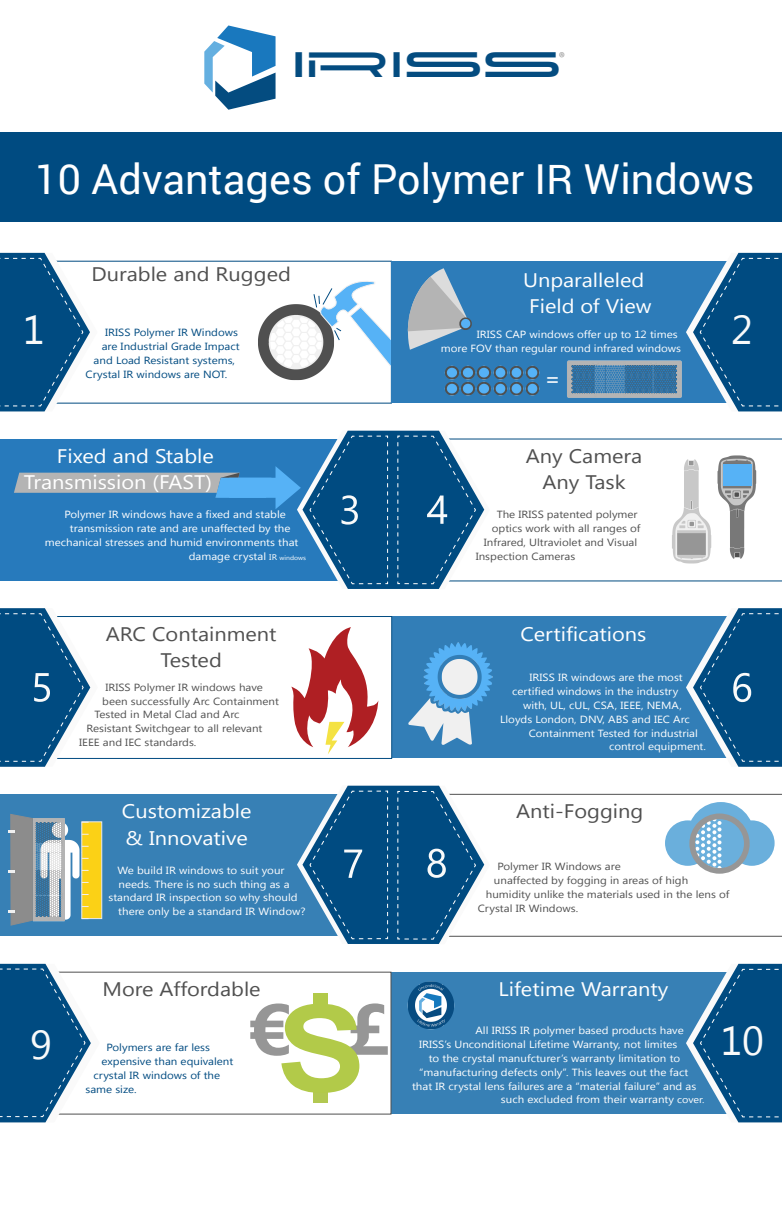
<style>
.page{position:relative;width:782px;height:1210px;background:#fff}
.page>*{position:absolute;margin:0;border:0;box-sizing:border-box;transform-origin:0 0}
.t1{font:700 72.06px "Segoe UI";color:#969696;scale:1.11 1}
.t2{font:41.33px "Roboto";color:#fff}
.t3{font:40.35px "Segoe UI";color:#f9fafa}
.t4{font:39.02px "New Brilliant";color:#044c80;scale:1.23 1}
.t5{font:600 20.2px "Segoe UI";color:#fff;scale:1.11 1}
.t6{font:19.6px "Segoe UI";color:#fff;scale:1.11 1}
.t7{font:19.6px "Segoe UI";color:#505050;scale:1.11 1}
.t8{font:19.6px/26.1px "Segoe UI";color:#515151;text-align:center;scale:1.11 1}
.t9{font:15.89px "Myriad Pro";color:#969696;scale:.92 1}
.t10{font:10.36px "Segoe UI";color:#fff;scale:1.11 1}
.t11{font:10.36px "Segoe UI";color:#505050;scale:1.11 1}
.t12{font:10.36px "Segoe UI";color:#004b81;scale:1.11 1}
.t13{font:10.36px "Segoe UI";color:#515151;scale:1.11 1}
.s1{font-size:38.67px}
.s2{font-size:8.15px}
.s3{font-size:6.23px}
.s4{font-size:19.53px}
.s5{font-size:9.69px}
</style>
<div class="page">
<svg style="left:98px;top:261px;width:293px;height:142px"></svg>
<svg style="left:0;top:253px;width:98px;height:158px"></svg>
<img style="left:249px;top:295px;width:95px;height:93px">
<div style="left:391px;top:616px;width:390px;height:142px;background:#327eb7"></div>
<img style="left:408px;top:642px;width:85px;height:102px">
<svg style="left:686px;top:608px;width:95px;height:159px"></svg>
<svg style="left:490px;top:439px;width:291px;height:142px"></svg>
<div style="left:391px;top:972px;width:390px;height:142px;background:#3780b5"></div>
<img style="left:407px;top:981px;width:48px;height:49px">
<svg style="left:686px;top:964px;width:95px;height:158px"></svg>
<svg style="left:100px;top:972px;width:291px;height:142px"></svg>
<svg style="left:0;top:964px;width:100px;height:158px"></svg>
<div style="left:313px;top:993px;width:14px;height:12px;background:#b2ca49"></div>
<div style="left:313px;top:1090px;width:14px;height:12px;background:#b2c851"></div>
<svg style="left:281px;top:1003px;width:78px;height:90px"></svg>
<svg style="left:98px;top:616px;width:294px;height:143px"></svg>
<svg style="left:0;top:608px;width:98px;height:159px"></svg>
<svg style="left:291px;top:627px;width:87px;height:127px"></svg>
<div style="left:0;top:794px;width:391px;height:142px;background:#3780b5"></div>
<div style="left:0;top:439px;width:391px;height:141px;background:#277abc"></div>
<div style="left:391px;top:261px;width:390px;height:142px;background:#2d7cb9"></div>
<svg style="left:313px;top:268px;width:159px;height:117px"></svg>
<img style="left:444px;top:364px;width:96px;height:32px">
<img style="left:567px;top:360px;width:115px;height:38px">
<svg style="left:686px;top:253px;width:95px;height:158px"></svg>
<svg style="left:490px;top:794px;width:291px;height:142px"></svg>
<svg style="left:297px;top:785px;width:193px;height:159px"></svg>
<svg style="left:14px;top:430px;width:476px;height:159px"></svg>
<img style="left:705px;top:452px;width:62px;height:113px">
<div style="left:723px;top:464px;width:28px;height:22px;background:#56b2f6"></div>
<div style="left:728px;top:820px;width:46px;height:46px;background:#6aafdc;border-radius:50%"></div>
<div style="left:664px;top:820px;width:46px;height:46px;background:#6aafdc;border-radius:50%"></div>
<div style="left:687px;top:802px;width:66px;height:66px;background:#6aafdc;border-radius:50%"></div>
<div style="left:81px;top:821px;width:21px;height:98px;background:#fbd116;border:1px solid #ebeae9"></div>
<svg style="left:83px;top:822px;width:6px;height:85px"></svg>
<img style="left:64px;top:818px;width:19px;height:102px">
<svg style="left:8px;top:814px;width:25px;height:112px;background:#838c93"></svg>
<img style="left:33px;top:818px;width:31px;height:104px">
<svg style="left:695px;top:820px;width:26px;height:50px"></svg>
<div style="left:689px;top:813px;width:60px;height:60px;border:6px solid #969696;border-radius:50%"></div>
<div style="left:0;top:133px;width:781px;height:89px;background:#004b81"></div>
<svg style="left:204px;top:25px;width:71px;height:85px"></svg>
<p class="t4" style="left:291px;top:38px;width:221px">I<span class="s1">R</span>ISS</p>
<p class="t9" style="left:558px;top:48px;width:8px">®</p>
<p class="t2" style="left:35px;top:151px;width:720px">10 Advantages of Polymer IR Windows</p>
<p class="t3" style="left:23px;top:301px;width:23px">1</p>
<p class="t7" style="left:92px;top:261px;width:181px">Durable and Rugged</p>
<p class="t12" style="left:105px;top:325px;width:121px">IRISS Polymer IR Windows</p>
<p class="t12" style="left:102px;top:339px;width:126px">are Industrial Grade Impact</p>
<p class="t12" style="left:94px;top:353px;width:129px">and Load Resistant systems,</p>
<p class="t12" style="left:86px;top:367px;width:129px">Crystal IR windows are NOT.</p>
<p class="t6" style="left:57px;top:442px;width:143px">Fixed and Stable</p>
<p class="t6" style="left:24px;top:468px;width:171px">Transmission (FAST)</p>
<p class="t10" style="left:64px;top:507px;width:201px">Polymer IR windows have a fixed and stable</p>
<p class="t10" style="left:70px;top:521px;width:200px">transmission rate and are unaffected by the</p>
<p class="t10" style="left:45px;top:535px;width:230px">mechanical stresses and humid environments that</p>
<p class="t10" style="left:189px;top:549px;width:107px">damage crystal <span class="s2">IR</span> <span class="s3">windows</span></p>
<p class="t8" style="left:106px;top:619px;width:155px">ARC Containment<br>Tested</p>
<p class="t13" style="left:105px;top:680px;width:143px">IRISS Polymer IR windows have</p>
<p class="t13" style="left:102px;top:694px;width:161px">been successfully Arc Containment</p>
<p class="t13" style="left:95px;top:707px;width:132px">Tested in Metal Clad and Arc</p>
<p class="t13" style="left:86px;top:721px;width:160px">Resistant Switchgear to all relevant</p>
<p class="t13" style="left:79px;top:735px;width:107px">IEEE and IEC standards.</p>
<p class="t6" style="left:523px;top:267px;width:110px">Unparalleled</p>
<p class="t6" style="left:529px;top:293px;width:112px">Field of View</p>
<p class="t10" style="left:476px;top:327px;width:182px">IRISS CAP windows offer up to 12 times</p>
<p class="t10" style="left:440px;top:341px;width:218px">more FOV than regular round infrared windows</p>
<p class="t5" style="left:544px;top:364px;width:16px">=</p>
<p class="t7" style="left:525px;top:442px;width:106px">Any Camera</p>
<p class="t7" style="left:542px;top:468px;width:76px">Any Task</p>
<p class="t11" style="left:496px;top:507px;width:128px">The IRISS patented polymer</p>
<p class="t11" style="left:491px;top:521px;width:135px">optics work with all ranges of</p>
<p class="t11" style="left:483px;top:535px;width:140px">Infrared, Ultraviolet and Visual</p>
<p class="t11" style="left:475px;top:549px;width:91px">Inspection Cameras</p>
<p class="t6" style="left:520px;top:620px;width:115px">Certifications</p>
<p class="t10" style="left:529px;top:670px;width:139px">IRISS IR windows are the most</p>
<p class="t10" style="left:512px;top:684px;width:151px">certified windows in the industry</p>
<p class="t10" style="left:522px;top:698px;width:144px">with, UL, cUL, CSA, IEEE, NEMA,</p>
<p class="t10" style="left:500px;top:712px;width:172px">Lloyds London, DNV, ABS and IEC Arc</p>
<p class="t10" style="left:528px;top:726px;width:154px">Containment Tested for industrial</p>
<p class="t10" style="left:608px;top:739px;width:89px">control equipment.</p>
<p class="t3" style="left:730px;top:301px;width:23px">2</p>
<p class="t6" style="left:122px;top:798px;width:118px">Customizable</p>
<p class="t7" style="left:516px;top:798px;width:116px">Anti-Fogging</p>
<p class="t6" style="left:126px;top:824px;width:111px">&amp; Innovative</p>
<p class="t10" style="left:117px;top:863px;width:152px">We build IR windows to suit your</p>
<p class="t10" style="left:118px;top:876px;width:155px">needs. There is no such thing as a</p>
<p class="t10" style="left:108px;top:890px;width:172px">standard IR inspection so why should</p>
<p class="t10" style="left:118px;top:904px;width:170px">there only be a standard IR Window?</p>
<p class="t11" style="left:497px;top:859px;width:112px">Polymer IR Windows are</p>
<p class="t11" style="left:493px;top:873px;width:176px">unaffected by fogging in areas of high</p>
<p class="t11" style="left:485px;top:887px;width:221px">humidity unlike the materials used in the lens of</p>
<p class="t11" style="left:477px;top:900px;width:92px">Crystal IR Windows.</p>
<p class="t3" style="left:30px;top:1017px;width:23px">9</p>
<p class="t7" style="left:102px;top:975px;width:144px">More Affordable</p>
<p class="t12" style="left:106px;top:1040px;width:95px">Polymers are far less</p>
<p class="t12" style="left:101px;top:1054px;width:120px">expensive than equivalent</p>
<p class="t12" style="left:93px;top:1068px;width:115px">crystal IR windows of the</p>
<p class="t12" style="left:85px;top:1082px;width:48px">same size.</p>
<p class="t1" style="left:246px;top:978px;width:43px">€</p>
<p class="t1" style="left:344px;top:977px;width:43px">£</p>
<p class="t6" style="left:498px;top:975px;width:154px">Lifetime Warran<span class="s4">ty</span></p>
<p class="t10" style="left:475px;top:1023px;width:189px">All IRISS IR polymer based products have</p>
<p class="t10" style="left:419px;top:1037px;width:234px">IRISS’s Unconditional Lifetime Warranty, not limites</p>
<p class="t10" style="left:428px;top:1051px;width:228px">to the crystal manufcturer’s warranty limitation to</p>
<p class="t10" style="left:419px;top:1064px;width:244px">“manufacturing defects only”. This leaves out the fact</p>
<p class="t10" style="left:412px;top:1078px;width:257px">that IR crystal lens failures are a “material failure” and as</p>
<p class="t10" style="left:500px;top:1092px;width:185px">such excluded from their warranty <span class="s5">cover.</span></p>
<p class="t3" style="left:720px;top:1012px;width:45px">10</p>
</div>
